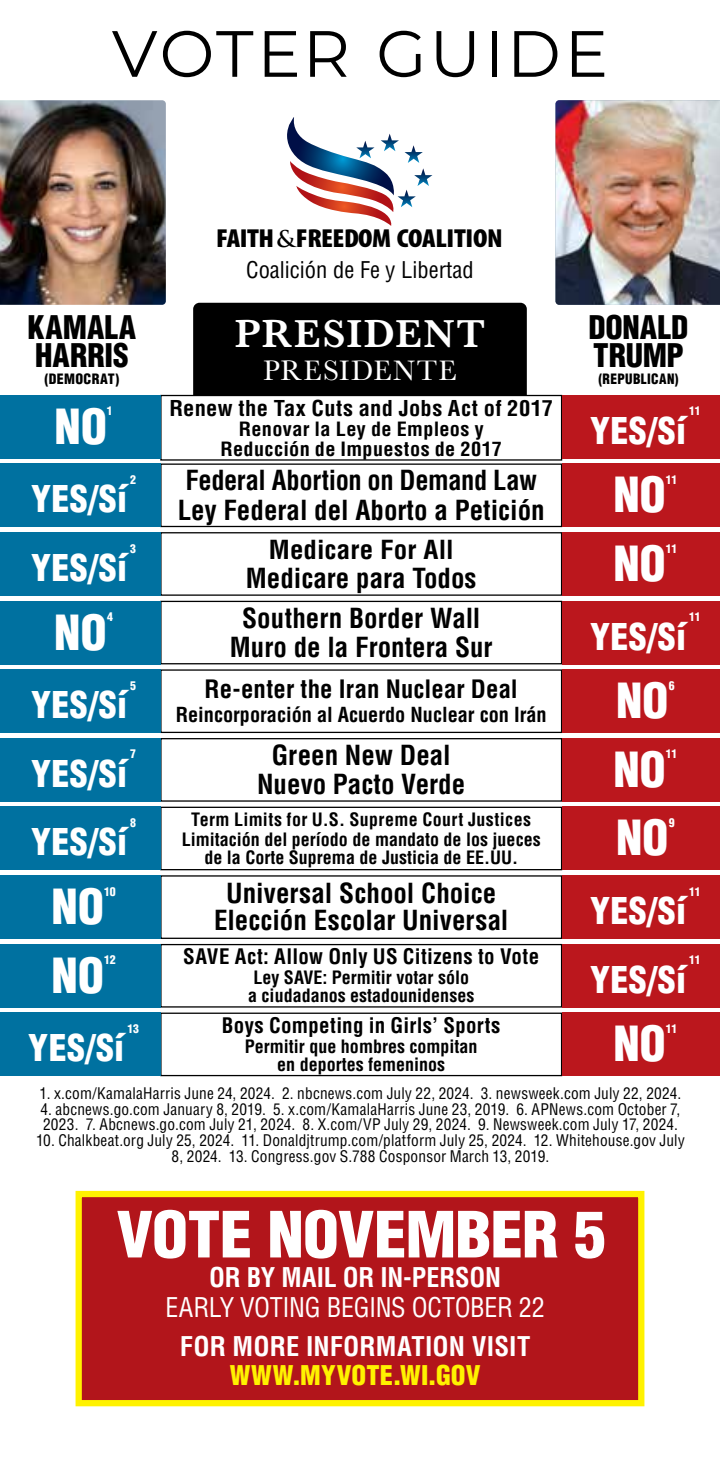
<style>
.page{position:relative;width:720px;height:1458px;background:#fff}
.page>*{position:absolute;margin:0;border:0;box-sizing:border-box;transform-origin:0 0}
.t1{font:65.25px "Montserrat";letter-spacing:.045em;color:#000}
.t2{font:900 condensed 62.1px "Helvetica LT Std";letter-spacing:-.015em;color:#fff;scale:1.05 1}
.t3{font:900 condensed 47.25px "Helvetica LT Std";letter-spacing:-.005em;color:#fff}
.t4{font:600 40.5px "Baskerville";letter-spacing:.04em;color:#fff}
.t5{font:900 condensed 36px "Helvetica LT Std";letter-spacing:.01em;color:#fff}
.t6{font:900 condensed 31.72px/27.9px "Helvetica LT Std";color:#000}
.t7{font:29.25px "Baskerville";letter-spacing:.04em;color:#fff}
.t8{font:700 condensed 27px "Helvetica LT Std";color:#000}
.t9{font:700 condensed 26.55px "Helvetica LT Std";letter-spacing:.005em;color:#fff}
.t10{font:condensed 26.55px "Helvetica LT Std";letter-spacing:-.01em;color:#fff}
.t11{font:900 condensed 26.55px "Helvetica LT Std";letter-spacing:.01em;color:#fff200}
.t12{font:900 condensed 26.1px "Myriad Pro";letter-spacing:-.02em;color:#000;scale:1.11 1}
.t13{font:700 condensed 25.65px "Helvetica LT Std";letter-spacing:.005em;color:#000;scale:1.05 1}
.t14{font:700 condensed 24.75px "Helvetica LT Std";letter-spacing:.005em;color:#000}
.t15{font:condensed 22.5px "Helvetica LT Std";color:#000}
.t16{font:700 condensed 21.38px "Helvetica LT Std";letter-spacing:.015em;color:#000;scale:1.05 1}
.t17{font:700 condensed 20.93px "Helvetica LT Std";letter-spacing:.015em;color:#000}
.t18{font:700 condensed 20.25px "Helvetica LT Std";color:#000}
.t19{font:700 condensed 19.35px "Helvetica LT Std";letter-spacing:.015em;color:#000;scale:1.05 1}
.t20{font:700 condensed 18px/20.2px "Helvetica LT Std";color:#000;text-align:center}
.t21{font:condensed 15.53px/15.8px "Helvetica LT Std";letter-spacing:.015em;color:#000}
.t22{font:900 condensed 13.95px "Helvetica LT Std";letter-spacing:.025em;color:#000;scale:.96 1}
.t23{font:900 condensed 13.95px "Helvetica LT Std";letter-spacing:.025em;color:#000}
.t24{font:900 condensed 11.7px "Helvetica LT Std";letter-spacing:-.025em;color:#fff}
.s1{font-family:"Trajan Pro";font-weight:700;font-stretch:normal;font-size:22.5px}
</style>
<div class="page">
<div style="left:75px;top:1191px;width:569px;height:215px;background:#b2151b;border:6px solid #fff200"></div>
<img style="left:0;top:100px;width:166px;height:205px">
<img style="left:555px;top:100px;width:164px;height:205px">
<div style="left:193px;top:303px;width:333px;height:92px;background:#000"></div>
<div style="left:160px;top:464px;width:402px;height:63px;border:1px solid #000"></div>
<div style="left:0;top:464px;width:160px;height:63px;background:#0071a0"></div>
<div style="left:562px;top:464px;width:157px;height:63px;background:#bb171d"></div>
<div style="left:160px;top:395px;width:402px;height:66px;border:1px solid #000"></div>
<div style="left:0;top:395px;width:160px;height:64px;background:#0071a0"></div>
<div style="left:562px;top:395px;width:157px;height:64px;background:#bb171d"></div>
<div style="left:160px;top:532px;width:402px;height:64px;border:1px solid #000"></div>
<div style="left:0;top:532px;width:160px;height:64px;background:#0071a0"></div>
<div style="left:562px;top:532px;width:157px;height:64px;background:#bb171d"></div>
<div style="left:160px;top:669px;width:402px;height:64px;border:1px solid #000"></div>
<div style="left:0;top:669px;width:160px;height:64px;background:#0071a0"></div>
<div style="left:562px;top:669px;width:157px;height:64px;background:#bb171d"></div>
<div style="left:160px;top:601px;width:402px;height:63px;border:1px solid #000"></div>
<div style="left:0;top:601px;width:160px;height:63px;background:#0071a0"></div>
<div style="left:562px;top:601px;width:157px;height:63px;background:#bb171d"></div>
<div style="left:160px;top:738px;width:402px;height:64px;border:1px solid #000"></div>
<div style="left:0;top:738px;width:160px;height:64px;background:#0071a0"></div>
<div style="left:562px;top:738px;width:157px;height:64px;background:#bb171d"></div>
<div style="left:160px;top:875px;width:402px;height:64px;border:1px solid #000"></div>
<div style="left:0;top:875px;width:160px;height:64px;background:#0071a0"></div>
<div style="left:562px;top:875px;width:157px;height:64px;background:#bb171d"></div>
<div style="left:160px;top:807px;width:402px;height:63px;border:1px solid #000"></div>
<div style="left:0;top:807px;width:160px;height:63px;background:#0071a0"></div>
<div style="left:562px;top:807px;width:157px;height:63px;background:#bb171d"></div>
<div style="left:160px;top:1013px;width:402px;height:63px;border:1px solid #000"></div>
<div style="left:0;top:1013px;width:160px;height:63px;background:#0071a0"></div>
<div style="left:562px;top:1013px;width:157px;height:63px;background:#bb171d"></div>
<div style="left:160px;top:944px;width:402px;height:64px;border:1px solid #000"></div>
<div style="left:0;top:944px;width:160px;height:64px;background:#0071a0"></div>
<div style="left:562px;top:944px;width:157px;height:64px;background:#bb171d"></div>
<svg style="left:287px;top:117px;width:145px;height:109px"></svg>
<h1 class="t1" style="left:112px;top:9px;width:497px">VOTER GUIDE</h1>
<h3 class="t12" style="left:216px;top:222px;width:259px">FAITH<span class="s1">&amp;</span>FREEDOM COALITION</h3>
<h3 class="t15" style="left:246px;top:255px;width:229px">Coalición de Fe y Libertad</h3>
<h3 class="t6" style="left:27px;top:313px;width:110px">KAMALA<br>HARRIS</h3>
<p class="t23" style="left:45px;top:370px;width:76px">(DEMOCRAT)</p>
<h3 class="t4" style="left:235px;top:305px;width:252px">PRESIDENT</h3>
<h3 class="t7" style="left:263px;top:352px;width:195px">PRESIDENTE</h3>
<h3 class="t6" style="left:588px;top:313px;width:101px">DONALD<br>TRUMP</h3>
<p class="t22" style="left:598px;top:370px;width:85px">(REPUBLICAN)</p>
<p class="t24" style="left:107px;top:404px;width:7px">1</p>
<h3 class="t3" style="left:54px;top:396px;width:54px">NO</h3>
<h3 class="t16" style="left:169px;top:394px;width:367px">Renew the Tax Cuts and Jobs Act of 2017</h3>
<p class="t19" style="left:239px;top:417px;width:234px">Renovar la Ley de Empleos y</p>
<p class="t19" style="left:220px;top:437px;width:269px">Reducción de Impuestos de 2017</p>
<p class="t24" style="left:689px;top:404px;width:13px">11</p>
<h3 class="t5" style="left:590px;top:408px;width:97px">YES/Sí</h3>
<h3 class="t8" style="left:185px;top:464px;width:353px">Federal Abortion on Demand Law</h3>
<p class="t24" style="left:130px;top:472px;width:7px">2</p>
<h3 class="t3" style="left:613px;top:465px;width:54px">NO</h3>
<p class="t24" style="left:665px;top:472px;width:13px">11</p>
<h3 class="t5" style="left:31px;top:476px;width:97px">YES/Sí</h3>
<h3 class="t8" style="left:178px;top:493px;width:368px">Ley Federal del Aborto a Petición</h3>
<h3 class="t13" style="left:269px;top:534px;width:177px">Medicare For All</h3>
<p class="t24" style="left:130px;top:541px;width:7px">3</p>
<h3 class="t3" style="left:613px;top:534px;width:54px">NO</h3>
<p class="t24" style="left:665px;top:541px;width:13px">11</p>
<h3 class="t5" style="left:31px;top:545px;width:97px">YES/Sí</h3>
<h3 class="t8" style="left:246px;top:562px;width:232px">Medicare para Todos</h3>
<p class="t24" style="left:107px;top:610px;width:7px">4</p>
<h3 class="t3" style="left:54px;top:602px;width:54px">NO</h3>
<h3 class="t8" style="left:242px;top:601px;width:240px">Southern Border Wall</h3>
<h3 class="t8" style="left:230px;top:630px;width:264px">Muro de la Frontera Sur</h3>
<p class="t24" style="left:689px;top:610px;width:13px">11</p>
<h3 class="t5" style="left:590px;top:614px;width:97px">YES/Sí</h3>
<h3 class="t14" style="left:204px;top:673px;width:314px">Re-enter the Iran Nuclear Deal</h3>
<p class="t24" style="left:130px;top:678px;width:7px">5</p>
<h3 class="t3" style="left:616px;top:671px;width:54px">NO</h3>
<p class="t24" style="left:668px;top:678px;width:7px">6</p>
<h3 class="t5" style="left:31px;top:682px;width:97px">YES/Sí</h3>
<h3 class="t18" style="left:176px;top:702px;width:372px">Reincorporación al Acuerdo Nuclear con Irán</h3>
<h3 class="t8" style="left:271px;top:738px;width:180px">Green New Deal</h3>
<p class="t24" style="left:130px;top:747px;width:7px">7</p>
<h3 class="t3" style="left:613px;top:740px;width:54px">NO</h3>
<p class="t24" style="left:665px;top:747px;width:13px">11</p>
<h3 class="t5" style="left:31px;top:751px;width:97px">YES/Sí</h3>
<h3 class="t8" style="left:257px;top:767px;width:210px">Nuevo Pacto Verde</h3>
<p class="t20" style="left:182px;top:809px;width:360px">Term Limits for U.S. Supreme Court Justices<br>Limitación del período de mandato de los jueces</p>
<p class="t24" style="left:130px;top:815px;width:7px">8</p>
<h3 class="t3" style="left:616px;top:808px;width:54px">NO</h3>
<p class="t24" style="left:668px;top:815px;width:7px">9</p>
<h3 class="t5" style="left:31px;top:819px;width:97px">YES/Sí</h3>
<p class="t20" style="left:204px;top:847px;width:315px">de la Corte Suprema de Justicia de EE.UU.</p>
<p class="t24" style="left:104px;top:884px;width:13px">10</p>
<h3 class="t3" style="left:52px;top:877px;width:54px">NO</h3>
<h3 class="t8" style="left:226px;top:877px;width:271px">Universal School Choice</h3>
<h3 class="t8" style="left:214px;top:904px;width:296px">Elección Escolar Universal</h3>
<p class="t24" style="left:689px;top:884px;width:13px">11</p>
<h3 class="t5" style="left:590px;top:888px;width:97px">YES/Sí</h3>
<p class="t24" style="left:104px;top:953px;width:13px">12</p>
<h3 class="t3" style="left:52px;top:945px;width:54px">NO</h3>
<h3 class="t17" style="left:183px;top:943px;width:357px">SAVE Act: Allow Only US Citizens to Vote</h3>
<p class="t20" style="left:253px;top:968px;width:217px">Ley SAVE: Permitir votar sólo</p>
<p class="t20" style="left:248px;top:986px;width:227px">a ciudadanos estadounidenses</p>
<p class="t24" style="left:689px;top:953px;width:13px">11</p>
<h3 class="t5" style="left:590px;top:957px;width:97px">YES/Sí</h3>
<h3 class="t17" style="left:222px;top:1012px;width:280px">Boys Competing in Girls’ Sports</h3>
<p class="t20" style="left:245px;top:1036px;width:234px">Permitir que hombres compitan</p>
<p class="t24" style="left:127px;top:1021px;width:13px">13</p>
<h3 class="t3" style="left:613px;top:1014px;width:54px">NO</h3>
<p class="t24" style="left:665px;top:1021px;width:13px">11</p>
<h3 class="t5" style="left:28px;top:1025px;width:97px">YES/Sí</h3>
<p class="t20" style="left:277px;top:1054px;width:169px">en deportes femeninos</p>
<p class="t21" style="left:40px;top:1085px;width:643px">1. x.com/KamalaHarris June 24, 2024. 2. nbcnews.com July 22, 2024. 3. newsweek.com July 22, 2024.</p>
<p class="t21" style="left:40px;top:1101px;width:641px">4. abcnews.go.com January 8, 2019. 5. x.com/KamalaHarris June 23, 2019. 6. APNews.com October 7,<br>2023. 7. Abcnews.go.com July 21, 2024. 8. X.com/VP July 29, 2024. 9. Newsweek.com July 17, 2024.</p>
<p class="t21" style="left:36px;top:1133px;width:650px;text-align:center">10. Chalkbeat.org July 25, 2024. 11. Donaldjtrump.com/platform July 25, 2024. 12. Whitehouse.gov July<br>8, 2024. 13. Congress.gov S.788 Cosponsor March 13, 2019.</p>
<h2 class="t2" style="left:117px;top:1195px;width:467px">VOTE NOVEMBER 5</h2>
<h3 class="t9" style="left:209px;top:1261px;width:293px">OR BY MAIL OR IN-PERSON</h3>
<h3 class="t10" style="left:165px;top:1291px;width:381px">EARLY VOTING BEGINS OCTOBER 22</h3>
<h3 class="t9" style="left:180px;top:1329px;width:351px">FOR MORE INFORMATION VISIT</h3>
<h3 class="t11" style="left:230px;top:1358px;width:252px">WWW.MYVOTE.WI.GOV</h3>
</div>
